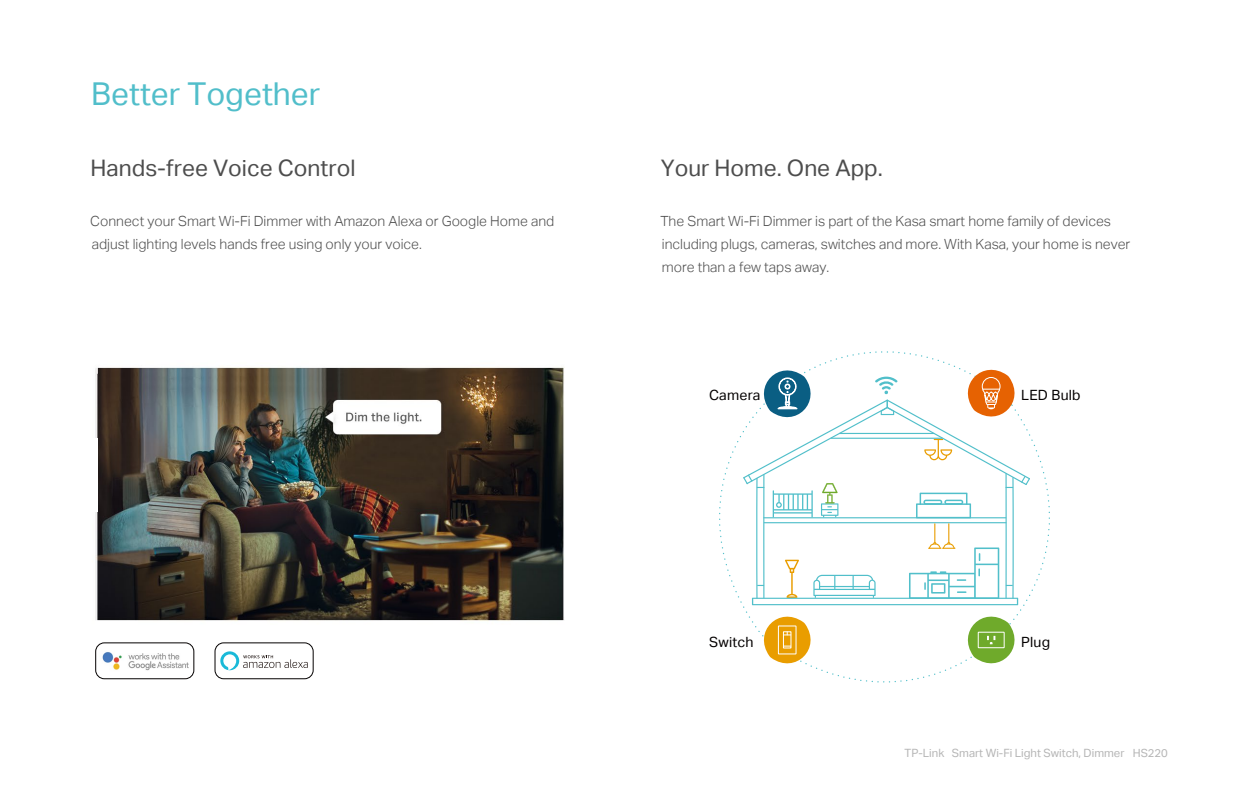
<style>
.page{position:relative;width:1260px;height:788px;background:#fff}
.page>*{position:absolute;margin:0;border:0;box-sizing:border-box;transform-origin:0 0}
.t1{font:31.5px "TP Link Aktiv Regular";color:#51beca}
.t2{font:22.75px "TP Link Aktiv Regular";color:#4d4d4d}
.t3{font:14.09px "TP Link Aktiv Regular";letter-spacing:.015em;color:#040000}
.t4{font:14px/22.8px "TP Link Aktiv Light";color:#4d4d4d}
.t5{font:11.38px "TP Link Aktiv Regular";color:#b5b5b5}
.s1{font-size:11.2px}
</style>
<div class="page">
<img style="left:95px;top:367px;width:469px;height:313px">
<div style="left:88px;top:438px;width:10px;height:74px;background:#fff"></div>
<img style="left:96px;top:642px;width:98px;height:36px">
<div style="left:96px;top:642px;width:98px;height:36px;border:1px solid #040000;border-radius:9px"></div>
<img style="left:215px;top:642px;width:98px;height:36px">
<div style="left:215px;top:642px;width:98px;height:36px;border:1px solid #040000;border-radius:9px"></div>
<div style="left:220px;top:647px;width:90px;height:24px;background:#fff"></div>
<svg style="left:220px;top:651px;width:88px;height:19px"></svg>
<svg style="left:743px;top:358px;width:287px;height:317px"></svg>
<h1 class="t1" style="left:91px;top:76px;width:231px">Better Together</h1>
<h2 class="t2" style="left:91px;top:154px;width:266px">Hands-free Voice Control</h2>
<p class="t4" style="left:90px;top:210px;width:466px">Connect your Smart Wi-Fi Dimmer with Amazon Alexa or Google Home and adjust lighting levels hands free using only your voice.</p>
<h2 class="t2" style="left:661px;top:154px;width:224px">Your Home. One App.</h2>
<p class="t4" style="left:660px;top:210px;width:471px">The Smart Wi-Fi Dimmer is part of the Kasa smart home family of devices including plugs, cameras, switches and more. With Kasa, your home is never more than a few taps away.</p>
<p class="t3" style="left:709px;top:386px;width:53px">Camera</p>
<p class="t3" style="left:1021px;top:386px;width:61px">LED Bulb</p>
<p class="t3" style="left:709px;top:633px;width:46px">Switch</p>
<p class="t3" style="left:1021px;top:633px;width:30px">Plug</p>
<p class="t5" style="left:905px;top:746px;width:265px">TP-Link Smart Wi-Fi Light Switch, Dimmer <span class="s1">HS220</span></p>
</div>
